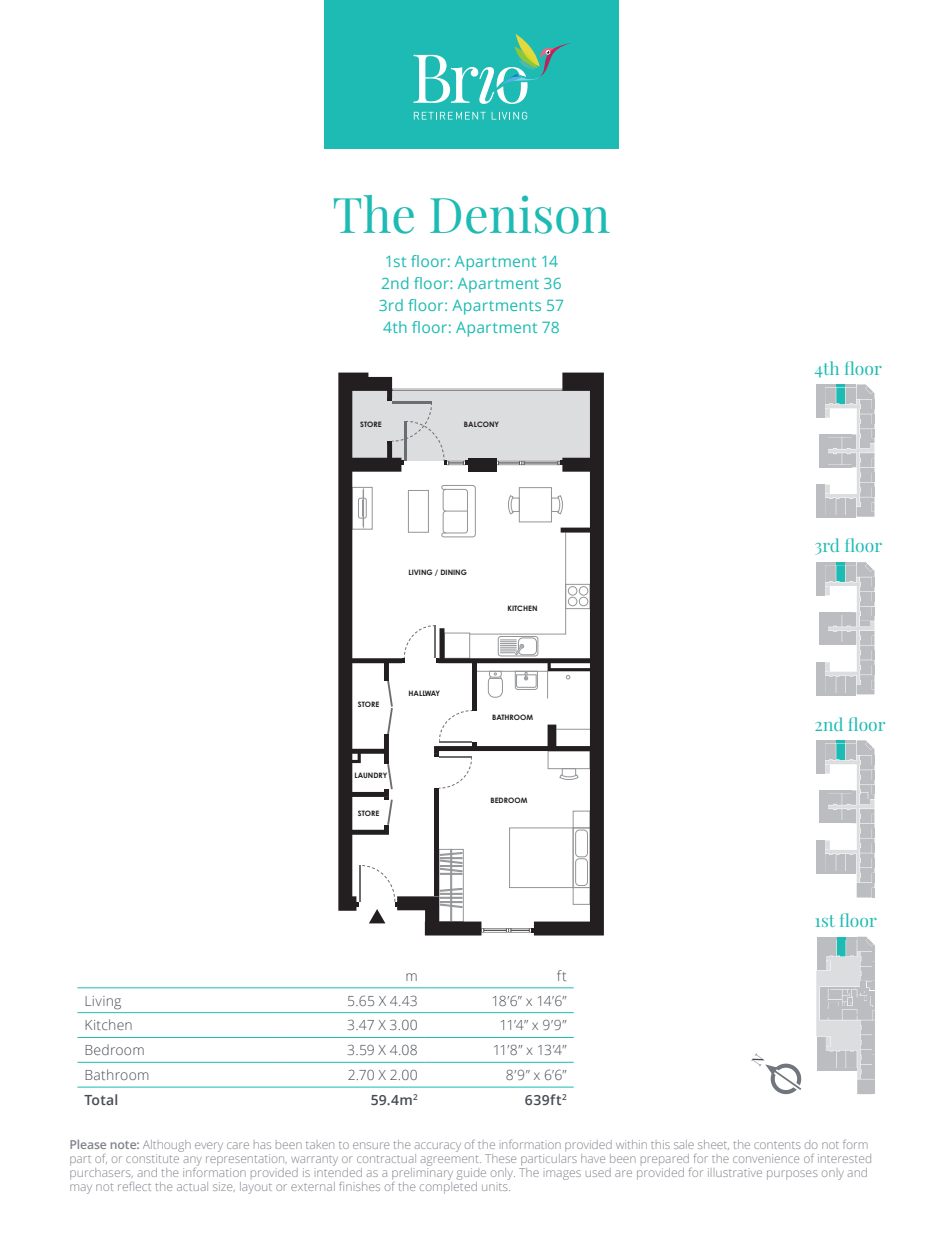
<style>
.page{position:relative;width:943px;height:1241px;background:#fff}
.page>*{position:absolute;margin:0;border:0;box-sizing:border-box;transform-origin:0 0}
.t1{font:49px "Playfair Display";color:#1dbbb3}
.t2{font:17.5px "Playfair Display";color:#1dbbb3}
.t3{font:15.75px "Open Sans";letter-spacing:.015em;color:#1dbbb3}
.Body_Copy{font:300 14px "Open Sans";letter-spacing:.015em;color:#464b54}
.Body_Copy-2{font:600 14px "Open Sans";letter-spacing:.025em;color:#464b54}
.t4{font:300 12.25px/14px "Open Sans";color:#81848c}
.t5{font:700 7.35px "Century Gothic";color:#231f20}
.t6{font:700 7.35px "Century Gothic";letter-spacing:-.045em;color:#231f20}
.s1{font-weight:600}
</style>
<div class="page">
<div style="left:324px;top:0;width:294px;height:149px;background:#1dbbb3"></div>
<svg style="left:414px;top:112px;width:71px;height:7px"></svg>
<svg style="left:491px;top:112px;width:36px;height:8px"></svg>
<svg style="left:413px;top:34px;width:158px;height:70px"></svg>
<hr style="left:77px;top:987px;width:199px;height:1px;background:#1dbbb3">
<hr style="left:276px;top:987px;width:149px;height:1px;background:#1dbbb3">
<hr style="left:425px;top:987px;width:148px;height:1px;background:#1dbbb3">
<hr style="left:77px;top:1012px;width:199px;height:1px;background:#1dbbb3">
<hr style="left:276px;top:1012px;width:149px;height:1px;background:#1dbbb3">
<hr style="left:425px;top:1012px;width:148px;height:1px;background:#1dbbb3">
<hr style="left:77px;top:1036px;width:199px;height:1px;background:#1dbbb3">
<hr style="left:276px;top:1036px;width:149px;height:1px;background:#1dbbb3">
<hr style="left:425px;top:1036px;width:148px;height:1px;background:#1dbbb3">
<hr style="left:77px;top:1061px;width:199px;height:1px;background:#1dbbb3">
<hr style="left:276px;top:1061px;width:149px;height:1px;background:#1dbbb3">
<hr style="left:425px;top:1061px;width:148px;height:1px;background:#1dbbb3">
<hr style="left:77px;top:1086px;width:199px;height:1px;background:#1dbbb3">
<hr style="left:276px;top:1086px;width:149px;height:1px;background:#1dbbb3">
<hr style="left:425px;top:1086px;width:148px;height:1px;background:#1dbbb3">
<svg style="left:579px;top:372px;width:25px;height:563px;fill:#231f20"></svg>
<svg style="left:338px;top:372px;width:241px;height:563px"></svg>
<svg style="left:816px;top:562px;width:58px;height:134px"></svg>
<svg style="left:816px;top:740px;width:58px;height:157px"></svg>
<svg style="left:816px;top:936px;width:59px;height:157px;background:#ccd0d2"></svg>
<svg style="left:816px;top:384px;width:58px;height:134px"></svg>
<svg style="left:765px;top:1063px;width:37px;height:32px"></svg>
<p class="t1" style="left:332px;top:184px;width:279px">The Denison</p>
<p class="t3" style="left:385px;top:251px;width:175px">1st floor: Apartment 14</p>
<p class="t3" style="left:381px;top:272px;width:182px">2nd floor: Apartment 36</p>
<p class="t3" style="left:379px;top:294px;width:187px">3rd floor: Apartments 57</p>
<p class="t3" style="left:383px;top:316px;width:178px">4th floor: Apartment 78</p>
<p class="t5" style="left:360px;top:419px;width:23px">STORE</p>
<p class="t5" style="left:464px;top:419px;width:37px">BALCONY</p>
<p class="t5" style="left:408px;top:567px;width:60px">LIVING / DINING</p>
<p class="t5" style="left:507px;top:603px;width:32px">KITCHEN</p>
<p class="t5" style="left:358px;top:700px;width:23px">STORE</p>
<p class="t6" style="left:408px;top:689px;width:33px">HALLWAY</p>
<p class="t5" style="left:354px;top:770px;width:35px">LAUNDRY</p>
<p class="t5" style="left:358px;top:809px;width:23px">STORE</p>
<p class="t5" style="left:492px;top:712px;width:42px">BATHROOM</p>
<p class="t5" style="left:490px;top:795px;width:38px">BEDROOM</p>
<p class="Body_Copy" style="left:405px;top:965px;width:14px">m</p>
<p class="Body_Copy" style="left:557px;top:965px;width:11px">ft</p>
<p class="t2" style="left:814px;top:357px;width:69px">4th floor</p>
<p class="t2" style="left:814px;top:535px;width:69px">3rd floor</p>
<p class="t2" style="left:814px;top:713px;width:73px">2nd floor</p>
<p class="t2" style="left:814px;top:909px;width:64px">1st floor</p>
<p class="Body_Copy" style="left:84px;top:990px;width:39px">Living</p>
<p class="Body_Copy" style="left:347px;top:990px;width:72px">5.65 X 4.43</p>
<p class="Body_Copy" style="left:491px;top:990px;width:77px">18’6” x 14’6”</p>
<p class="Body_Copy" style="left:84px;top:1015px;width:50px">Kitchen</p>
<p class="Body_Copy" style="left:347px;top:1015px;width:72px">3.47 X 3.00</p>
<p class="Body_Copy" style="left:499px;top:1015px;width:69px">11’4” x 9’9”</p>
<p class="Body_Copy" style="left:84px;top:1040px;width:62px">Bedroom</p>
<p class="Body_Copy" style="left:347px;top:1040px;width:72px">3.59 X 4.08</p>
<p class="Body_Copy" style="left:492px;top:1040px;width:75px">11’8” x 13’4”</p>
<p class="Body_Copy" style="left:84px;top:1065px;width:67px">Bathroom</p>
<p class="Body_Copy" style="left:348px;top:1065px;width:71px">2.70 X 2.00</p>
<p class="Body_Copy" style="left:506px;top:1065px;width:62px">8’9” x 6’6”</p>
<p class="Body_Copy-2" style="left:84px;top:1089px;width:36px">Total</p>
<p class="Body_Copy-2" style="left:371px;top:1089px;width:49px">59.4m<sup>2</sup></p>
<p class="Body_Copy-2" style="left:525px;top:1089px;width:43px">639ft<sup>2</sup></p>
<p class="t4" style="left:69px;top:1137px;width:804px"><span class="s1">Please note:</span> Although every care has been taken to ensure the accuracy of the information provided within this sale sheet, the contents do not form part of, or constitute any representation, warranty or contractual agreement. These particulars have been prepared for the convenience of interested purchasers, and the information provided is intended as a preliminary guide only. The images used are provided for illustrative purposes only and may not reflect the actual size, layout or external finishes of the completed units.</p>
</div>
